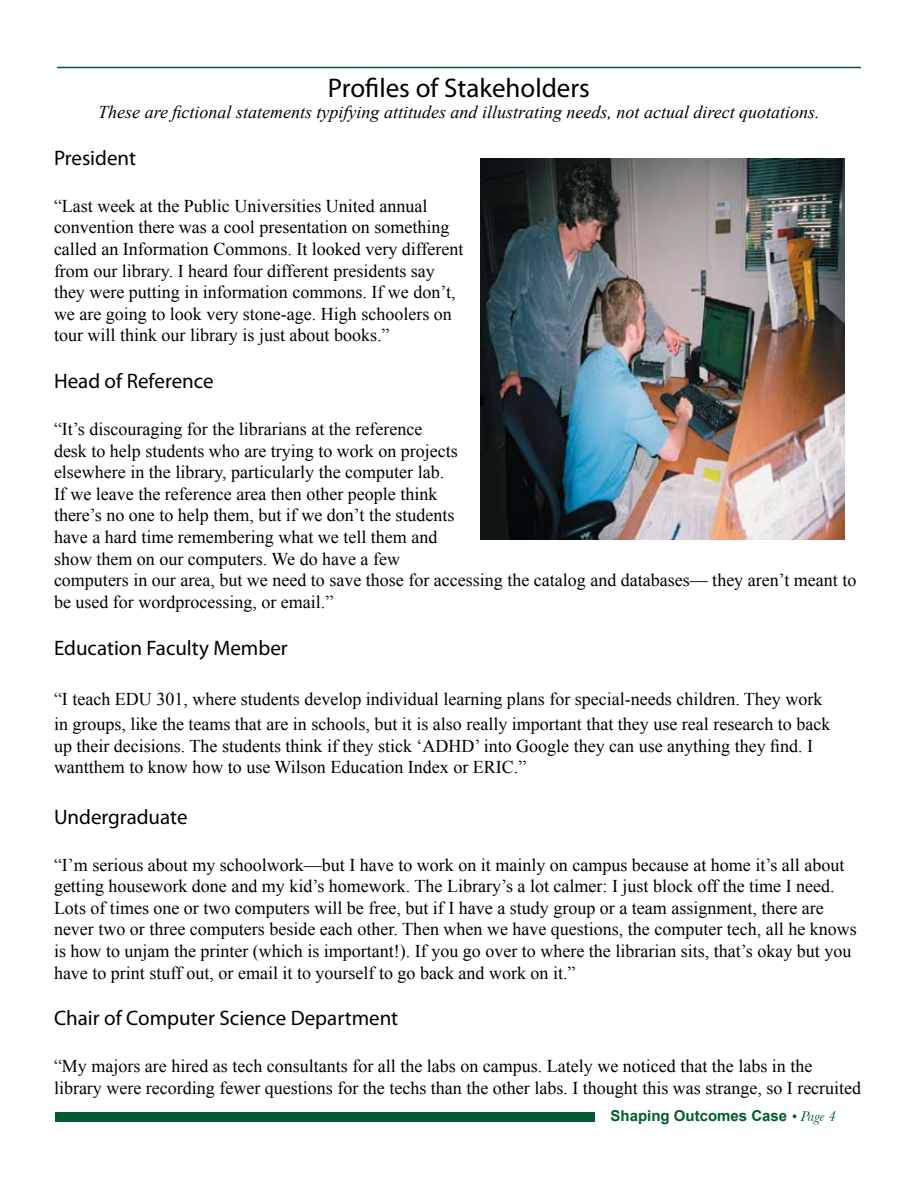
<style>
.page{position:relative;width:918px;height:1188px;background:#fff}
.page>*{position:absolute;margin:0;border:0;box-sizing:border-box;transform-origin:0 0}
.t1{font:27px "Myriad Pro";color:#000}
.t2{font:21px "Myriad Pro";color:#000}
.t3{font:18px/21.6px "Times New Roman";color:#000}
.t4{font:italic 18px "Times New Roman";color:#000}
.t5{font:700 15px "Arial";color:#005c2e}
.s1{font-family:"Baskerville";font-weight:400;font-style:italic}
</style>
<div class="page">
<hr style="left:57px;top:67px;width:804px;height:1px;background:#005c2e">
<div style="left:56px;top:1113px;width:540px;height:9px;background:#005c2e"></div>
<img style="left:480px;top:158px;width:365px;height:382px">
<p class="t1" style="left:328px;top:71px;width:264px">Profiles of Stakeholders</p>
<p class="t4" style="left:98px;top:102px;width:723px">These are fictional statements typifying attitudes and illustrating needs, not actual direct quotations.</p>
<p class="t2" style="left:54px;top:145px;width:84px">President</p>
<p class="t3" style="left:54px;top:195px;width:411px">“Last week at the Public Universities United annual convention there was a cool presentation on something called an Information Commons. It looked very different from our library. I heard four different presidents say they were putting in information commons. If we don’t, we are going to look very stone-age. High schoolers on tour will think our library is just about books.”</p>
<p class="t2" style="left:54px;top:368px;width:161px">Head of Reference</p>
<p class="t3" style="left:54px;top:418px;width:405px">“It’s discouraging for the librarians at the reference desk to help students who are trying to work on projects elsewhere in the library, particularly the computer lab.<br>If we leave the reference area then other people think there’s no one to help them, but if we don’t the students have a hard time remembering what we tell them and</p>
<p class="t3" style="left:54px;top:547px;width:804px">show them on our computers. We do have a few<br>computers in our area, but we need to save those for accessing the catalog and databases— they aren’t meant to be used for wordprocessing, or email.”</p>
<p class="t2" style="left:54px;top:635px;width:235px">Education Faculty Member</p>
<p class="t3" style="left:54px;top:686px;width:778px;line-height:25.2px">“I teach EDU 301, where students develop individual learning plans for special-needs children. They work in groups, like the teams that are in schools, but it is also really important that they use real research to back</p>
<p class="t3" style="left:54px;top:735px;width:761px">up their decisions. The students think if they stick ‘ADHD’ into Google they can use anything they find. I wantthem to know how to use Wilson Education Index or ERIC.”</p>
<p class="t2" style="left:54px;top:804px;width:135px">Undergraduate</p>
<p class="t3" style="left:54px;top:853px;width:804px">“I’m serious about my schoolwork—but I have to work on it mainly on campus because at home it’s all about getting housework done and my kid’s homework. The Library’s a lot calmer: I just block off the time I need.<br>Lots of times one or two computers will be free, but if I have a study group or a team assignment, there are never two or three computers beside each other. Then when we have questions, the computer tech, all he knows is how to unjam the printer (which is important!). If you go over to where the librarian sits, that’s okay but you have to print stuff out, or email it to yourself to go back and work on it.”</p>
<p class="t2" style="left:54px;top:1005px;width:346px">Chair of Computer Science Department</p>
<p class="t3" style="left:54px;top:1055px;width:809px">“My majors are hired as tech consultants for all the labs on campus. Lately we noticed that the labs in the library were recording fewer questions for the techs than the other labs. I thought this was strange, so I recruited</p>
<p class="t5" style="left:610px;top:1107px;width:227px">Shaping Outcomes Case <span class="s1">• Page 4</span></p>
</div>
